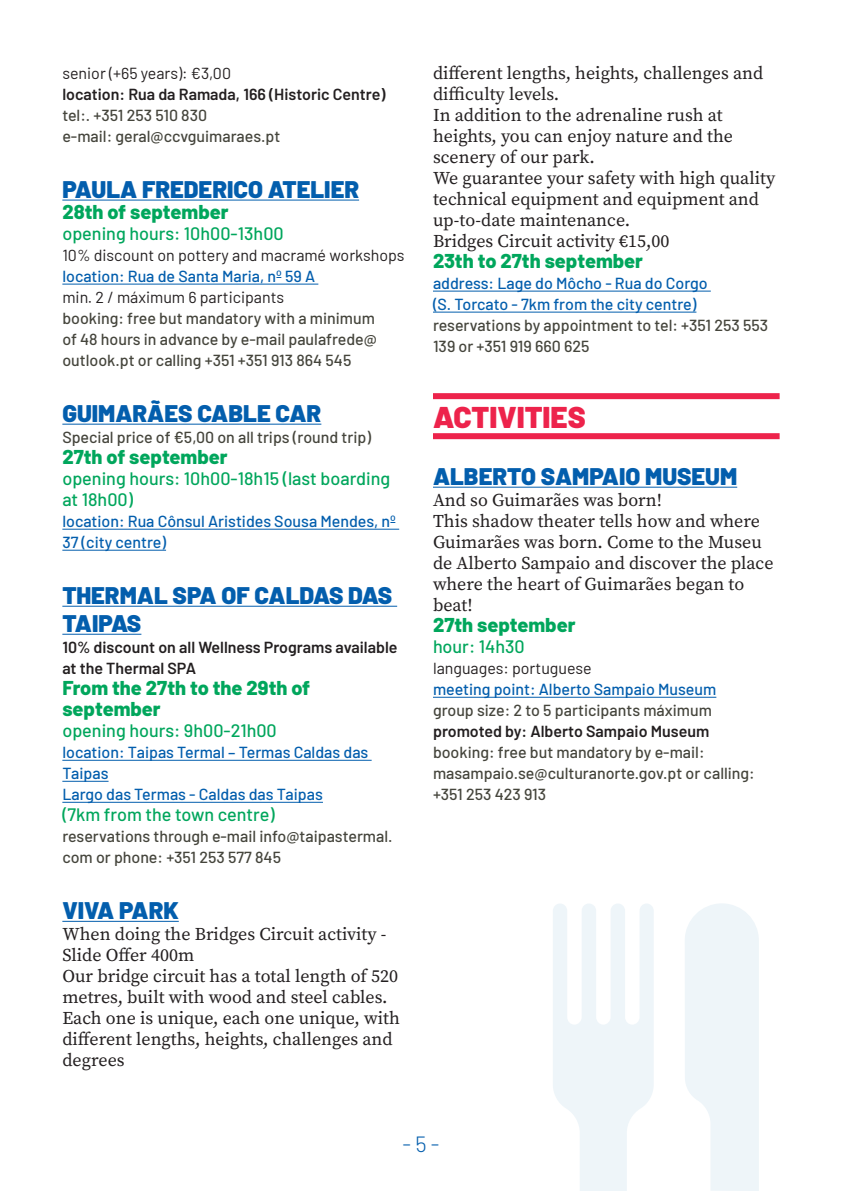
<style>
.page{position:relative;width:842px;height:1191px;background:#fff}
.page>*{position:absolute;margin:0;border:0;box-sizing:border-box;transform-origin:0 0}
.t1{font:900 30px "Barlow";color:#ed234b}
.t2{font:900 24px/28px "Barlow";color:#035ead}
.t3{font:300 22px "Barlow";color:#035ead}
.t4{font:800 20px/21px "Barlow";color:#00a65c}
.t5{font:18px/21px "Source Serif Variable";color:#231f20}
.t6{font:500 18px/21px "Barlow";color:#00a65c}
.t7{font:500 16px/21px "Barlow";color:#45453c}
.t8{font:500 16px/21px "Barlow";color:#035ead}
.t9{font:600 16px/21px "Barlow";color:#231f20}
.t10{font:16px "Barlow";color:#231f20}
</style>
<div class="page">
<svg style="left:553px;top:903px;width:206px;height:288px;fill:#eef5f9"></svg>
<hr style="left:62px;top:200px;width:297px;height:1px;background:#035ead">
<hr style="left:62px;top:284px;width:256px;height:1px;background:#035ead">
<hr style="left:62px;top:424px;width:259px;height:1px;background:#035ead">
<hr style="left:62px;top:529px;width:337px;height:1px;background:#035ead">
<hr style="left:62px;top:550px;width:104px;height:1px;background:#035ead">
<hr style="left:62px;top:606px;width:335px;height:1px;background:#035ead">
<hr style="left:62px;top:634px;width:79px;height:1px;background:#035ead">
<hr style="left:62px;top:760px;width:310px;height:1px;background:#035ead">
<hr style="left:62px;top:781px;width:47px;height:1px;background:#035ead">
<hr style="left:62px;top:802px;width:261px;height:1px;background:#035ead">
<hr style="left:62px;top:921px;width:117px;height:1px;background:#035ead">
<hr style="left:433px;top:291px;width:278px;height:1px;background:#035ead">
<hr style="left:433px;top:312px;width:263px;height:1px;background:#035ead">
<div style="left:433px;top:393px;width:347px;height:6px;background:#ed234b"></div>
<div style="left:433px;top:433px;width:347px;height:6px;background:#ed234b"></div>
<hr style="left:433px;top:487px;width:304px;height:1px;background:#035ead">
<hr style="left:433px;top:697px;width:283px;height:1px;background:#035ead">
<p class="t10" style="left:62px;top:62px;width:170px">senior (+65 years): €3,00</p>
<p class="t9" style="left:62px;top:82px;width:325px">location: Rua da Ramada, 166 (Historic Centre)</p>
<p class="t7" style="left:62px;top:103px;width:219px">tel:. +351 253 510 830<br>e-mail: geral@ccvguimaraes.pt</p>
<h2 class="t2" style="left:62px;top:174px;width:298px">PAULA FREDERICO ATELIER</h2>
<p class="t4" style="left:62px;top:200px;width:168px">28th of september</p>
<p class="t6" style="left:62px;top:222px;width:223px">opening hours: 10h00-13h00</p>
<p class="t10" style="left:62px;top:244px;width:344px">10% discount on pottery and macramé workshops</p>
<p class="t8" style="left:62px;top:264px;width:254px">location: Rua de Santa Maria, nº 59 A</p>
<p class="t10" style="left:62px;top:286px;width:223px">min. 2 / máximum 6 participants</p>
<p class="t7" style="left:62px;top:306px;width:316px">booking: free but mandatory with a minimum of 48 hours in advance by e-mail paulafrede@ outlook.pt or calling +351 +351 913 864 545</p>
<h2 class="t2" style="left:62px;top:398px;width:260px">GUIMARÃES CABLE CAR</h2>
<p class="t7" style="left:62px;top:425px;width:310px">Special price of €5,00 on all trips (round trip)</p>
<p class="t4" style="left:62px;top:445px;width:167px">27th of september</p>
<p class="t6" style="left:62px;top:467px;width:329px">opening hours: 10h00-18h15 (last boarding at 18h00)</p>
<p class="t8" style="left:62px;top:509px;width:335px">location: Rua Cônsul Aristides Sousa Mendes, nº<br>37 (city centre)</p>
<h2 class="t2" style="left:62px;top:580px;width:331px">THERMAL SPA OF CALDAS DAS<br>TAIPAS</h2>
<p class="t9" style="left:62px;top:635px;width:337px">10% discount on all Wellness Programs available at the Thermal SPA</p>
<p class="t4" style="left:62px;top:676px;width:249px">From the 27th to the 29th of september</p>
<p class="t6" style="left:62px;top:719px;width:216px">opening hours: 9h00-21h00</p>
<p class="t8" style="left:62px;top:740px;width:308px">location: Taipas Termal – Termas Caldas das<br>Taipas<br>Largo das Termas - Caldas das Taipas</p>
<p class="t6" style="left:62px;top:803px;width:214px">(7km from the town centre)</p>
<p class="t7" style="left:62px;top:824px;width:332px">reservations through e-mail info@taipastermal. com or phone: +351 253 577 845</p>
<h2 class="t2" style="left:62px;top:895px;width:118px">VIVA PARK</h2>
<p class="t5" style="left:62px;top:924px;width:339px">When doing the Bridges Circuit activity - Slide Offer 400m<br>Our bridge circuit has a total length of 520 metres, built with wood and steel cables.<br>Each one is unique, each one unique, with different lengths, heights, challenges and degrees</p>
<p class="t5" style="left:433px;top:63px;width:344px">different lengths, heights, challenges and difficulty levels.<br>In addition to the adrenaline rush at heights, you can enjoy nature and the scenery of our park.<br>We guarantee your safety with high quality technical equipment and equipment and up-to-date maintenance.<br>Bridges Circuit activity €15,00</p>
<p class="t4" style="left:433px;top:249px;width:212px">23th to 27th september</p>
<p class="t8" style="left:433px;top:271px;width:276px">address: Lage do Môcho - Rua do Corgo (S. Torcato - 7km from the city centre)</p>
<p class="t7" style="left:433px;top:313px;width:337px">reservations by appointment to tel: +351 253 553<br>139 or +351 919 660 625</p>
<h1 class="t1" style="left:433px;top:394px;width:154px">ACTIVITIES</h1>
<h2 class="t2" style="left:433px;top:461px;width:306px">ALBERTO SAMPAIO MUSEUM</h2>
<p class="t5" style="left:433px;top:490px;width:342px">And so Guimarães was born!<br>This shadow theater tells how and where<br>Guimarães was born. Come to the Museu de Alberto Sampaio and discover the place where the heart of Guimarães began to beat!</p>
<p class="t4" style="left:433px;top:613px;width:144px">27th september</p>
<p class="t6" style="left:433px;top:635px;width:93px">hour: 14h30</p>
<p class="t10" style="left:433px;top:657px;width:160px">languages: portuguese</p>
<p class="t8" style="left:433px;top:677px;width:285px">meeting point: Alberto Sampaio Museum</p>
<p class="t7" style="left:433px;top:698px;width:280px">group size: 2 to 5 participants máximum</p>
<p class="t9" style="left:433px;top:719px;width:278px">promoted by: Alberto Sampaio Museum</p>
<p class="t7" style="left:433px;top:740px;width:323px">booking: free but mandatory by e-mail: masampaio.se@culturanorte.gov.pt or calling: +351 253 423 913</p>
<p class="t3" style="left:402px;top:1127px;width:39px">- 5 -</p>
</div>
